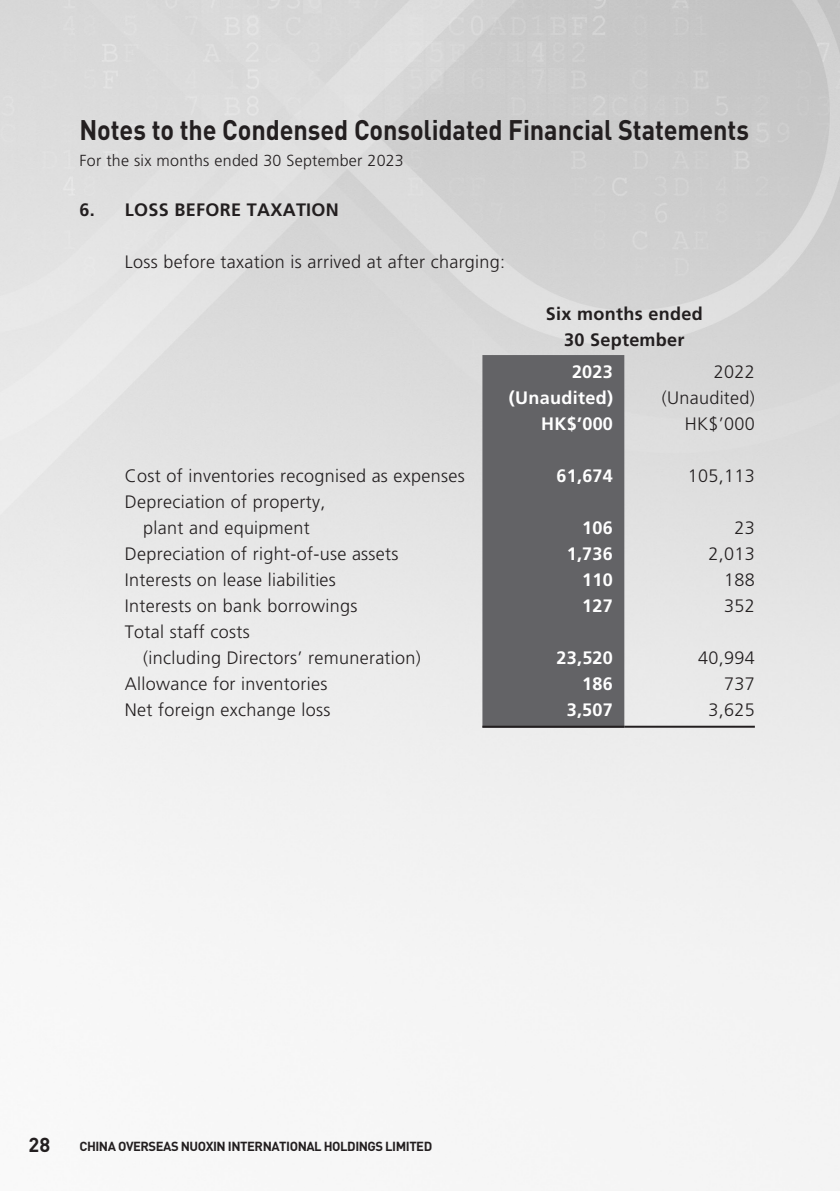
<style>
.page{position:relative;width:840px;height:1191px;background:#fff}
.page>*{position:absolute;margin:0;border:0;box-sizing:border-box;transform-origin:0 0}
.t1{font:700 28px "DIN Pro";letter-spacing:-.005em;color:#231f20;scale:.9 1}
.t2{font:700 20px "DIN Pro";color:#231f20}
._50_Table_txt{font:300 18px "Frutiger LT Std";letter-spacing:.015em;color:#231f20}
._50_Table_txt-2{font:700 18px "Frutiger LT Std";letter-spacing:.015em;color:#fff}
._00_txt{font:300 18px "Frutiger LT Std";letter-spacing:.015em;color:#231f20}
._50_Table_txt-3{font:700 18px "Frutiger LT Std";letter-spacing:.015em;color:#231f20}
._01_H1{font:700 18px "Frutiger LT Std";letter-spacing:.015em;color:#231f20}
.t3{font:300 16px "Frutiger LT Std";letter-spacing:.015em;color:#231f20}
.t4{font:700 13px "DIN Pro";letter-spacing:-.035em;color:#231f20}
</style>
<div class="page">
<img style="left:0;top:0;width:839px;height:1191px">
<div style="left:482px;top:355px;width:142px;height:370px;background:#636366"></div>
<hr style="left:482px;top:725px;width:142px;height:2px;background:#231f20">
<hr style="left:624px;top:725px;width:130px;height:2px;background:#231f20">
<h1 class="t1" style="left:79px;top:111px;width:745px">Notes to the Condensed Consolidated Financial Statements</h1>
<p class="t3" style="left:79px;top:152px;width:325px">For the six months ended 30 September 2023</p>
<p class="_01_H1" style="left:79px;top:199px;width:261px">6. LOSS BEFORE TAXATION</p>
<p class="_00_txt" style="left:125px;top:252px;width:381px">Loss before taxation is arrived at after charging:</p>
<p class="_50_Table_txt-3" style="left:545px;top:303px;width:158px">Six months ended</p>
<p class="_50_Table_txt-3" style="left:563px;top:329px;width:122px">30 September</p>
<p class="_50_Table_txt-2" style="left:571px;top:361px;width:42px">2023</p>
<p class="_50_Table_txt" style="left:713px;top:361px;width:42px">2022</p>
<p class="_50_Table_txt-2" style="left:508px;top:387px;width:106px">(Unaudited)</p>
<p class="_50_Table_txt" style="left:661px;top:387px;width:95px">(Unaudited)</p>
<p class="_50_Table_txt-2" style="left:540px;top:413px;width:73px">HK$’000</p>
<p class="_50_Table_txt" style="left:684px;top:413px;width:71px">HK$’000</p>
<p class="_50_Table_txt" style="left:125px;top:465px;width:341px">Cost of inventories recognised as expenses</p>
<p class="_50_Table_txt-2" style="left:556px;top:465px;width:58px">61,674</p>
<p class="_50_Table_txt" style="left:687px;top:465px;width:68px">105,113</p>
<p class="_50_Table_txt" style="left:125px;top:491px;width:202px">Depreciation of property,</p>
<p class="_50_Table_txt" style="left:143px;top:517px;width:168px">plant and equipment</p>
<p class="_50_Table_txt-2" style="left:582px;top:517px;width:32px">106</p>
<p class="_50_Table_txt" style="left:734px;top:517px;width:22px">23</p>
<p class="_50_Table_txt" style="left:125px;top:543px;width:275px">Depreciation of right-of-use assets</p>
<p class="_50_Table_txt-2" style="left:566px;top:543px;width:48px">1,736</p>
<p class="_50_Table_txt" style="left:708px;top:543px;width:48px">2,013</p>
<p class="_50_Table_txt" style="left:125px;top:569px;width:212px">Interests on lease liabilities</p>
<p class="_50_Table_txt-2" style="left:582px;top:569px;width:32px">110</p>
<p class="_50_Table_txt" style="left:723px;top:569px;width:32px">188</p>
<p class="_50_Table_txt" style="left:125px;top:595px;width:234px">Interests on bank borrowings</p>
<p class="_50_Table_txt-2" style="left:582px;top:595px;width:32px">127</p>
<p class="_50_Table_txt" style="left:723px;top:595px;width:32px">352</p>
<p class="_50_Table_txt" style="left:125px;top:621px;width:126px">Total staff costs</p>
<p class="_50_Table_txt" style="left:143px;top:647px;width:279px">(including Directors’ remuneration)</p>
<p class="_50_Table_txt-2" style="left:556px;top:647px;width:58px">23,520</p>
<p class="_50_Table_txt" style="left:697px;top:647px;width:58px">40,994</p>
<p class="_50_Table_txt" style="left:125px;top:673px;width:204px">Allowance for inventories</p>
<p class="_50_Table_txt-2" style="left:582px;top:673px;width:32px">186</p>
<p class="_50_Table_txt" style="left:723px;top:673px;width:32px">737</p>
<p class="_50_Table_txt" style="left:125px;top:699px;width:207px">Net foreign exchange loss</p>
<p class="_50_Table_txt-2" style="left:566px;top:699px;width:48px">3,507</p>
<p class="_50_Table_txt" style="left:708px;top:699px;width:48px">3,625</p>
<p class="t2" style="left:28px;top:1131px;width:23px">28</p>
<p class="t4" style="left:79px;top:1137px;width:354px">CHINA OVERSEAS NUOXIN INTERNATIONAL HOLDINGS LIMITED</p>
</div>
